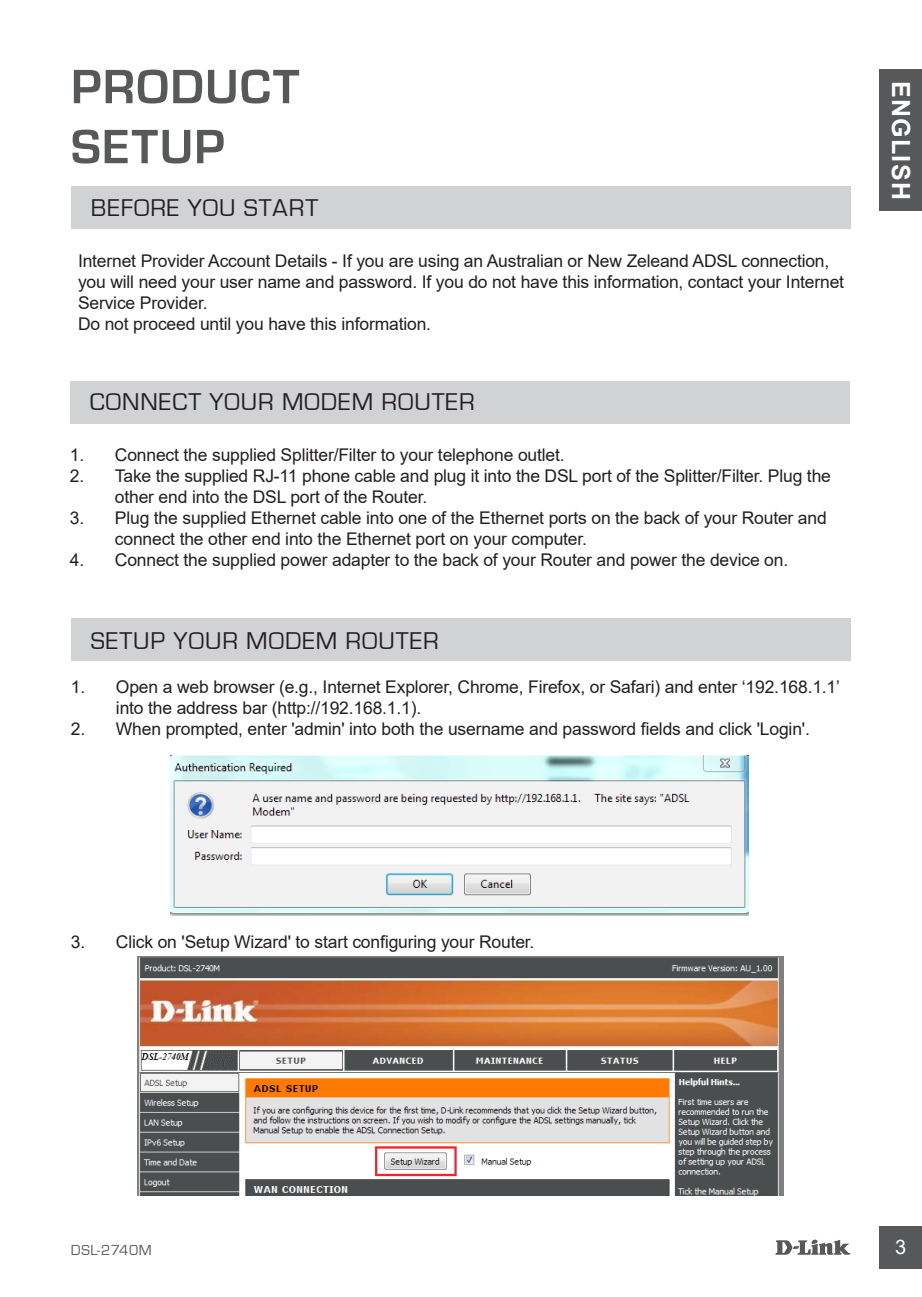
<style>
.page{position:relative;width:922px;height:1297px;background:#fff}
.page>*{position:absolute;margin:0;border:0;box-sizing:border-box;transform-origin:0 0}
.t1{font:700 50px "Eurostile";letter-spacing:.03em;color:#57585a}
.t2{font:25px "Eurostile";letter-spacing:.04em;color:#231f20}
.t3{font:700 25px "Arial";letter-spacing:.045em;color:#fff}
.Master_Page_Text{font:20px "Arial";color:#fff}
.t4{font:17.5px/21px "Arial";letter-spacing:-.01em;color:#231f20}
.t5{font:15px "Eurostile";letter-spacing:.04em;color:#57585a}
</style>
<div class="page">
<svg style="left:775px;top:1239px;width:75px;height:16px"></svg>
<div style="left:879px;top:1226px;width:42px;height:43px;background:#57585a"></div>
<div style="left:879px;top:69px;width:42px;height:142px;background:#57585a"></div>
<div style="left:71px;top:187px;width:779px;height:42px;background:#d1d2d4"></div>
<div style="left:71px;top:618px;width:779px;height:42px;background:#d1d2d4"></div>
<img style="left:171px;top:755px;width:577px;height:161px">
<img style="left:137px;top:956px;width:646px;height:239px">
<div style="left:70px;top:381px;width:779px;height:43px;background:#d1d2d4"></div>
<p class="t1" style="left:71px;top:60px;width:230px">PRODUCT</p>
<p class="t1" style="left:71px;top:120px;width:155px">SETUP</p>
<p class="t2" style="left:91px;top:194px;width:229px">BEFORE YOU START</p>
<p class="t4" style="left:78px;top:250px;width:767px">Internet Provider Account Details - If you are using an Australian or New Zeleand ADSL connection, you will need your user name and password. If you do not have this information, contact your Internet<br>Service Provider.</p>
<p class="t4" style="left:78px;top:313px;width:354px">Do not proceed until you have this information.</p>
<p class="t2" style="left:90px;top:389px;width:386px">CONNECT YOUR MODEM ROUTER</p>
<p class="t4" style="left:70px;top:445px;width:496px">1. Connect the supplied Splitter/Filter to your telephone outlet.</p>
<p class="t4" style="left:115px;top:466px;width:717px;text-indent:-45px">2. Take the supplied RJ-11 phone cable and plug it into the DSL port of the Splitter/Filter. Plug the other end into the DSL port of the Router.</p>
<p class="t4" style="left:115px;top:508px;width:713px;text-indent:-45px">3. Plug the supplied Ethernet cable into one of the Ethernet ports on the back of your Router and connect the other end into the Ethernet port on your computer.</p>
<p class="t4" style="left:70px;top:550px;width:719px">4. Connect the supplied power adapter to the back of your Router and power the device on.</p>
<p class="t2" style="left:91px;top:627px;width:349px">SETUP YOUR MODEM ROUTER</p>
<p class="t4" style="left:116px;top:676px;width:725px;text-indent:-45px">1. Open a web browser (e.g., Internet Explorer, Chrome, Firefox, or Safari) and enter ‘192.168.1.1’ into the address bar (http://192.168.1.1).</p>
<p class="t4" style="left:71px;top:718px;width:740px">2. When prompted, enter 'admin' into both the username and password fields and click 'Login'.</p>
<h2 class="t3" style="left:918px;top:81px;width:120px;rotate:90deg">ENGLISH</h2>
<p class="t4" style="left:71px;top:932px;width:465px">3. Click on 'Setup Wizard' to start configuring your Router.</p>
<p class="t5" style="left:71px;top:1241px;width:82px">DSL-2740M</p>
<p class="Master_Page_Text" style="left:895px;top:1233px;width:13px">3</p>
</div>
